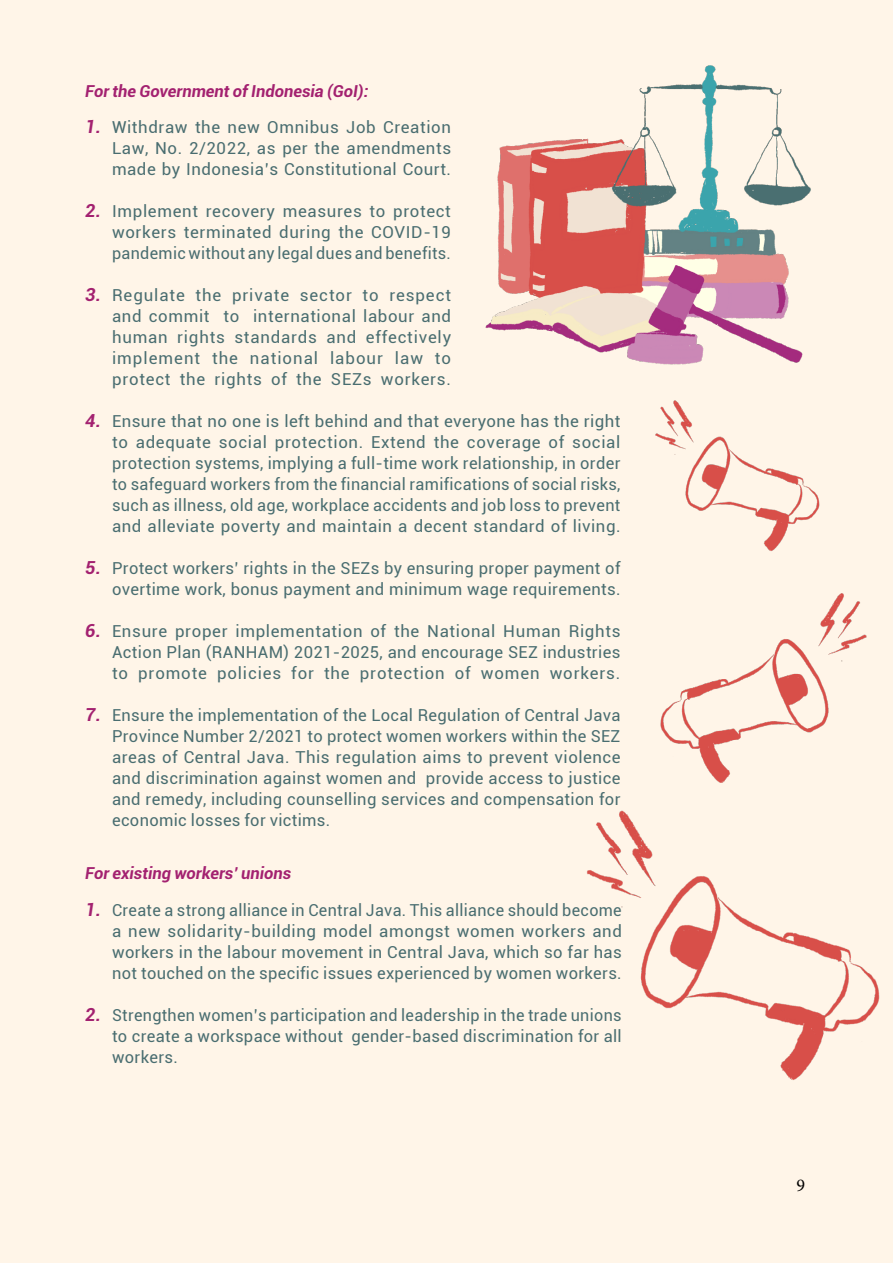
<style>
.page{position:relative;width:893px;height:1263px;background:#fff5e8}
.page>*{position:absolute;margin:0;border:0;box-sizing:border-box;transform-origin:0 0}
.t1{font:18px "Minion Pro";color:#000}
.t2{font:16.5px/21px "Roboto";letter-spacing:.02em;color:#496d70;text-align:justify}
.t3{font:italic 700 16.5px "Roboto";color:#a32170}
.s1{font-weight:700;font-style:italic;font-size:18px;color:#a32170}
</style>
<div class="page">
<img style="left:485px;top:65px;width:326px;height:300px">
<img style="left:587px;top:810px;width:293px;height:270px">
<img style="left:655px;top:400px;width:165px;height:151px">
<img style="left:660px;top:593px;width:207px;height:190px">
<p class="t3" style="left:85px;top:80px;width:285px">For the Government of Indonesia (GoI):</p>
<p class="t2" style="left:112px;top:116px;width:341px;text-indent:-27px"><span class="s1">1.</span> Withdraw the new Omnibus Job Creation Law, No. 2/2022, as per the amendments made by Indonesia’s Constitutional Court.</p>
<p class="t2" style="left:112px;top:200px;width:341px;text-indent:-27px"><span class="s1">2.</span> Implement recovery measures to protect workers terminated during the COVID-19 pandemic without any legal dues and benefits.</p>
<p class="t2" style="left:112px;top:284px;width:341px;text-indent:-27px"><span class="s1">3.</span> Regulate the private sector to respect and commit to international labour and human rights standards and effectively implement the national labour law to protect the rights of the SEZs workers.</p>
<p class="t2" style="left:112px;top:410px;width:510px;text-indent:-27px"><span class="s1">4.</span> Ensure that no one is left behind and that everyone has the right to adequate social protection. Extend the coverage of social protection systems, implying a full-time work relationship, in order to safeguard workers from the financial ramifications of social risks, such as illness, old age, workplace accidents and job loss to prevent and alleviate poverty and maintain a decent standard of living.</p>
<p class="t2" style="left:85px;top:557px;width:537px;text-align:right"><span class="s1">5.</span> Protect workers’ rights in the SEZs by ensuring proper payment of overtime work, bonus payment and minimum wage requirements.</p>
<p class="t2" style="left:112px;top:620px;width:510px;text-indent:-27px"><span class="s1">6.</span> Ensure proper implementation of the National Human Rights Action Plan (RANHAM) 2021-2025, and encourage SEZ industries to promote policies for the protection of women workers.</p>
<p class="t2" style="left:112px;top:704px;width:510px;text-indent:-27px"><span class="s1">7.</span> Ensure the implementation of the Local Regulation of Central Java Province Number 2/2021 to protect women workers within the SEZ areas of Central Java. This regulation aims to prevent violence and discrimination against women and provide access to justice and remedy, including counselling services and compensation for economic losses for victims.</p>
<p class="t3" style="left:85px;top:861px;width:208px">For existing workers’ unions</p>
<p class="t2" style="left:112px;top:899px;width:511px;text-indent:-27px"><span class="s1">1.</span> Create a strong alliance in Central Java. This alliance should become a new solidarity-building model amongst women workers and workers in the labour movement in Central Java, which so far has not touched on the specific issues experienced by women workers.</p>
<p class="t2" style="left:112px;top:1004px;width:511px;text-indent:-27px"><span class="s1">2.</span> Strengthen women’s participation and leadership in the trade unions to create a workspace without gender-based discrimination for all workers.</p>
<p class="t1" style="left:796px;top:1173px;width:10px">9</p>
</div>
